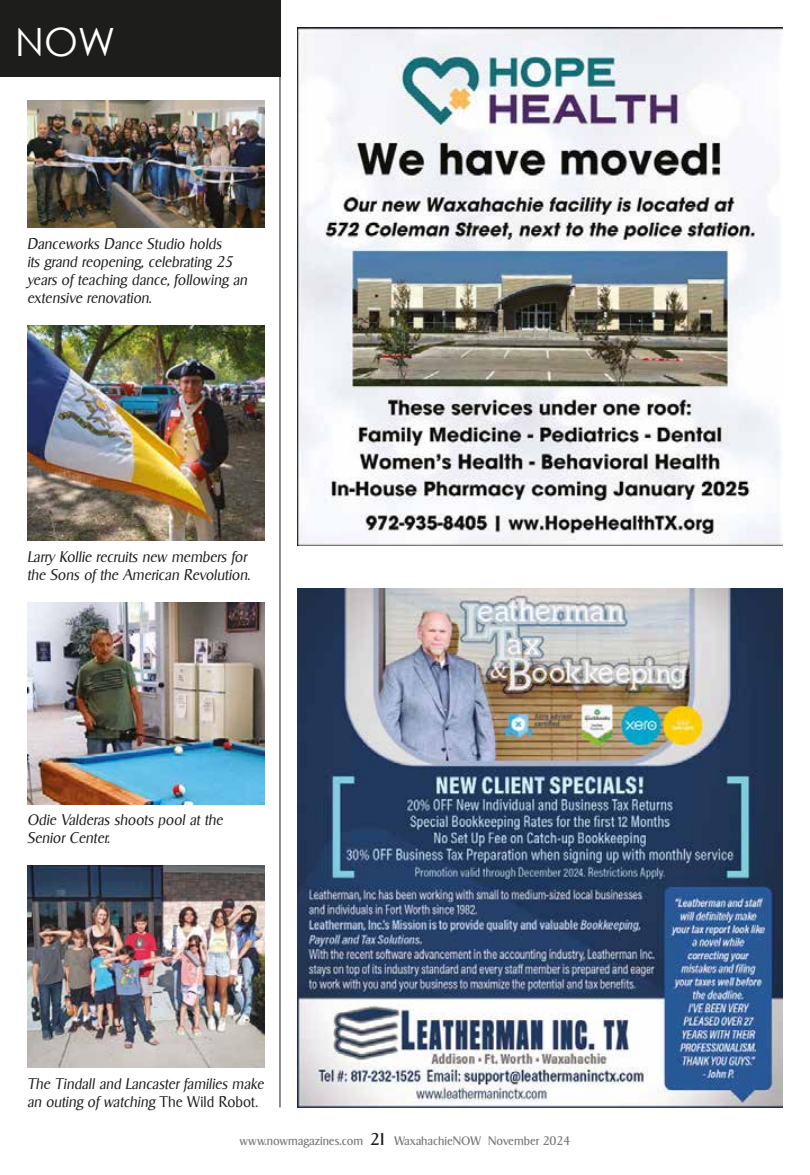
<style>
.page{position:relative;width:810px;height:1175px;background:#fff}
.page>*{position:absolute;margin:0;border:0;box-sizing:border-box;transform-origin:0 0}
.t1{font:39px "Century Gothic";color:#fff}
.t2{font:italic 300 15px/18px "Sigvar Serial";color:#1d1d1b}
.t3{font:12px "Sigvar Serial";color:#7c7b7b}
.s1{font-style:normal}
.s2{font-size:16.5px;color:#1d1d1b}
</style>
<div class="page">
<hr style="left:280px;top:27px;width:1px;height:1080px;background:#1d1d1b">
<img style="left:27px;top:866px;width:238px;height:201px">
<img style="left:27px;top:100px;width:238px;height:128px">
<div style="left:0;top:0;width:280px;height:76px;background:#1d1d1b"></div>
<img style="left:27px;top:602px;width:238px;height:202px">
<img style="left:27px;top:325px;width:238px;height:215px">
<img style="left:297px;top:589px;width:486px;height:518px">
<img style="left:297px;top:27px;width:486px;height:518px">
<h1 class="t1" style="left:15px;top:18px;width:102px">NOW</h1>
<p class="t2" style="left:27px;top:234px;width:222px">Danceworks Dance Studio holds<br>its grand reopening, celebrating 25 years of teaching dance, following an extensive renovation.</p>
<p class="t2" style="left:27px;top:548px;width:225px">Larry Kollie recruits new members for the Sons of the American Revolution.</p>
<p class="t2" style="left:27px;top:811px;width:197px">Odie Valderas shoots pool at the<br>Senior Center.</p>
<p class="t2" style="left:27px;top:1075px;width:238px">The Tindall and Lancaster families make an outing of watching <span class="s1">The Wild Robot.</span></p>
<p class="t3" style="left:240px;top:1133px;width:332px">www.nowmagazines.com <span class="s2">21</span> WaxahachieNOW November 2024</p>
</div>
